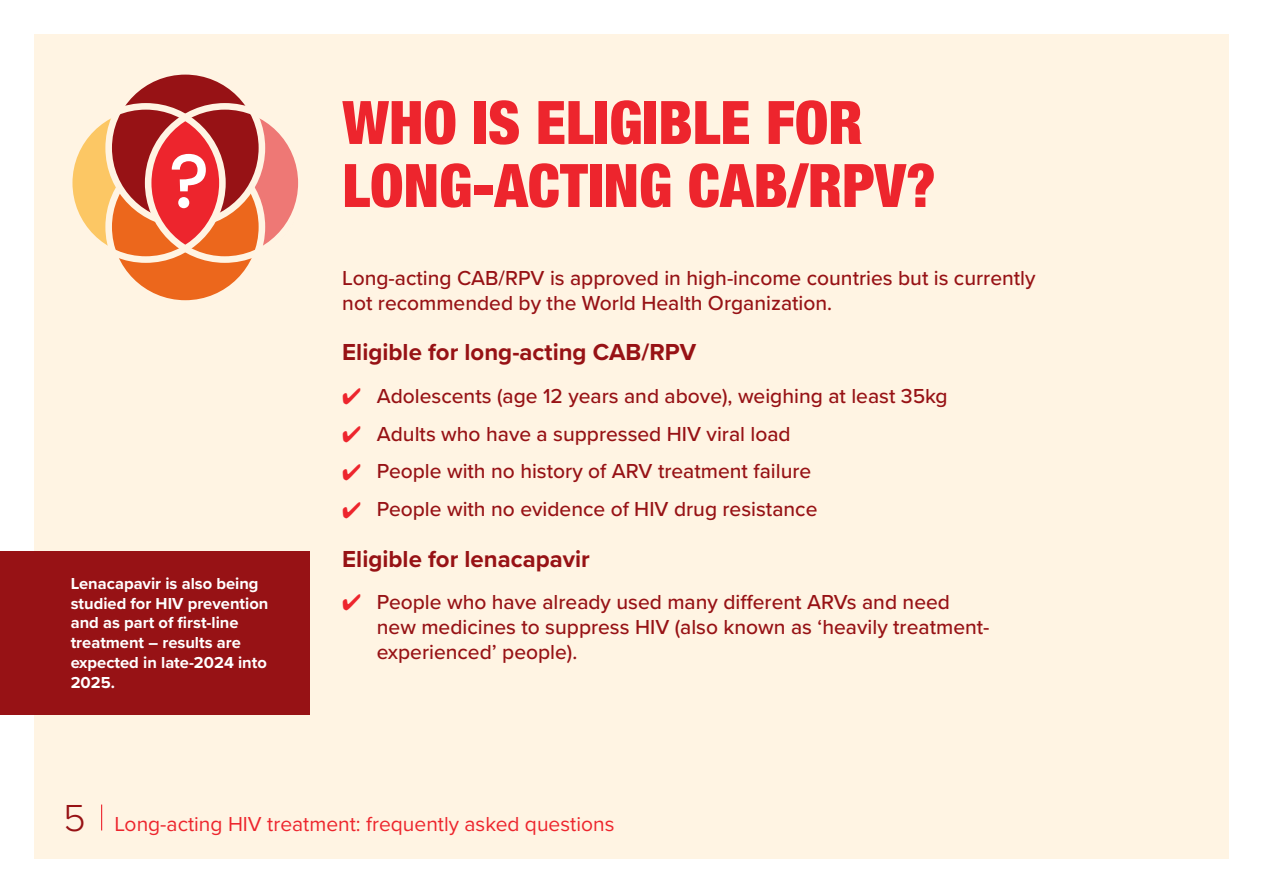
<style>
.page{position:relative;width:1263px;height:893px;background:#fff}
.page>*{position:absolute;margin:0;border:0;box-sizing:border-box;transform-origin:0 0}
.t1{font:900 condensed 60px/63px "Helvetica Neue";color:#ed252d}
.t2{font:700 24px "Proxima Nova";color:#971215}
.t3{font:500 21px/25.2px "Proxima Nova";color:#971215}
.t4{font:21px "Proxima Nova";color:#ed252d}
.t5{font:700 16.5px/19.8px "Proxima Nova";color:#fff}
.s1{color:#ed252d}
.s2{font-weight:300;font-size:39px;color:#971215}
</style>
<div class="page">
<div style="left:34px;top:34px;width:1195px;height:825px;background:#fff4e3"></div>
<svg style="left:101px;top:804px;width:1px;height:26px"></svg>
<div style="left:0;top:551px;width:310px;height:163px;background:#971215"></div>
<svg style="left:255px;top:118px;width:42px;height:128px"></svg>
<svg style="left:74px;top:118px;width:42px;height:127px"></svg>
<div style="left:109px;top:150px;width:153px;height:153px;background:#ec671c;border-radius:50%"></div>
<div style="left:105px;top:147px;width:160px;height:160px;border:7px solid #fff4e3;border-radius:50%"></div>
<div style="left:109px;top:71px;width:153px;height:154px;background:#971215;border-radius:50%"></div>
<div style="left:105px;top:68px;width:160px;height:160px;border:7px solid #fff4e3;border-radius:50%"></div>
<svg style="left:149px;top:117px;width:74px;height:131px;fill:#ed252d"></svg>
<div style="left:66px;top:103px;width:160px;height:160px;border:7px solid #fff4e3;border-radius:50%"></div>
<div style="left:145px;top:103px;width:160px;height:160px;border:7px solid #fff4e3;border-radius:50%"></div>
<svg style="left:172px;top:154px;width:34px;height:54px"></svg>
<p class="t5" style="left:71px;top:573px;width:199px">Lenacapavir is also being studied for HIV prevention and as part of first-line treatment – results are expected in late-2024 into<br>2025.</p>
<h1 class="t1" style="left:342px;top:88px;width:595px">WHO IS ELIGIBLE FOR<br>LONG-ACTING CAB/RPV?</h1>
<p class="t3" style="left:342px;top:265px;width:695px">Long-acting CAB/RPV is approved in high-income countries but is currently not recommended by the World Health Organization.</p>
<p class="t2" style="left:342px;top:334px;width:355px">Eligible for long-acting CAB/RPV</p>
<p class="t3" style="left:342px;top:382px;width:607px"><span class="s1">✔</span> Adolescents (age 12 years and above), weighing at least 35kg</p>
<p class="t3" style="left:342px;top:420px;width:450px"><span class="s1">✔</span> Adults who have a suppressed HIV viral load</p>
<p class="t3" style="left:342px;top:458px;width:470px"><span class="s1">✔</span> People with no history of ARV treatment failure</p>
<p class="t3" style="left:342px;top:496px;width:477px"><span class="s1">✔</span> People with no evidence of HIV drug resistance</p>
<p class="t2" style="left:342px;top:541px;width:249px">Eligible for lenacapavir</p>
<p class="t3" style="left:377px;top:588px;width:614px;text-indent:-34px"><span class="s1">✔</span> People who have already used many different ARVs and need new medicines to suppress HIV (also known as ‘heavily treatment&shy;experienced’ people).</p>
<p class="t4" style="left:63px;top:808px;width:553px"><span class="s2">5</span> Long-acting HIV treatment: frequently asked questions</p>
</div>
